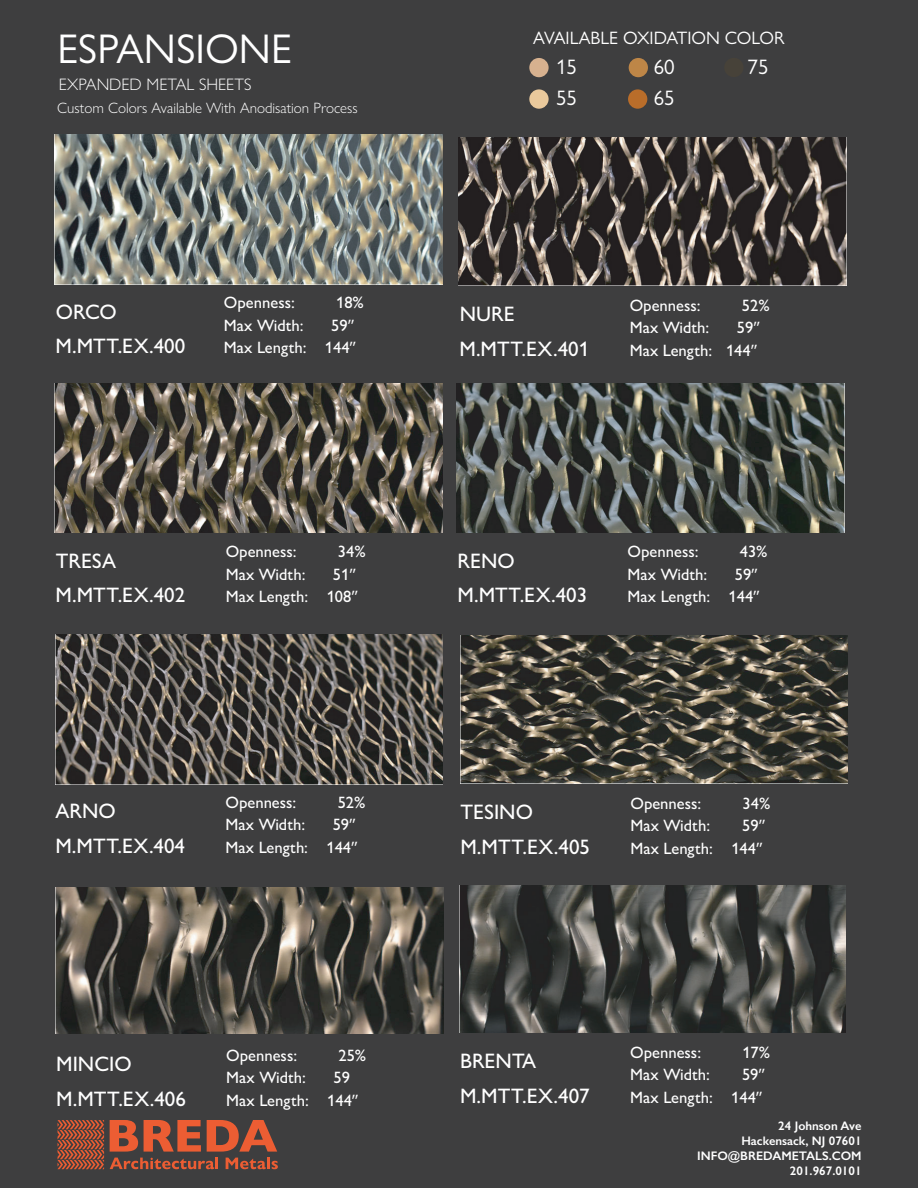
<style>
.page{position:relative;width:918px;height:1188px;background:#3e3e3f}
.page>*{position:absolute;margin:0;border:0;box-sizing:border-box;transform-origin:0 0}
.t1{font:41.7px "Gill Sans Nova";color:#fff}
.t2{font:500 21px/34.3px "Gill Sans Nova";color:#fff}
.t3{font:21px/30.8px "Gill Sans Nova";color:#fff}
.t4{font:18px "Gill Sans Nova";color:#fff}
.t5{font:300 16.65px "Gill Sans Nova";color:#fff}
.t6{font:500 16.5px/22.5px "Gill Sans Nova";color:#fff;text-align:right}
.t7{font:300 15px "Gill Sans Nova";color:#fff}
.t8{font:600 12.45px/14.9px "Gill Sans";color:#fff;text-align:right}
</style>
<div class="page">
<svg style="left:110px;top:1120px;width:28px;height:32px"></svg>
<svg style="left:144px;top:1120px;width:57px;height:32px"></svg>
<svg style="left:207px;top:1120px;width:70px;height:32px"></svg>
<svg style="left:57px;top:1120px;width:47px;height:49px"></svg>
<svg style="left:110px;top:1158px;width:108px;height:11px"></svg>
<svg style="left:226px;top:1158px;width:52px;height:11px"></svg>
<img style="left:460px;top:636px;width:387px;height:148px">
<img style="left:460px;top:885px;width:386px;height:148px">
<img style="left:56px;top:888px;width:387px;height:146px">
<img style="left:459px;top:138px;width:387px;height:148px">
<img style="left:55px;top:634px;width:388px;height:150px">
<img style="left:55px;top:135px;width:387px;height:150px">
<img style="left:457px;top:384px;width:387px;height:148px">
<img style="left:55px;top:384px;width:387px;height:148px">
<div style="left:529px;top:89px;width:20px;height:20px;background:#eac99c;border-radius:50%"></div>
<div style="left:529px;top:58px;width:20px;height:19px;background:#d7b18f;border-radius:50%"></div>
<div style="left:629px;top:58px;width:19px;height:19px;background:#be8647;border-radius:50%"></div>
<div style="left:628px;top:89px;width:19px;height:20px;background:#b96d2a;border-radius:50%"></div>
<div style="left:724px;top:58px;width:20px;height:19px;background:#474239;border-radius:50%"></div>
<h1 class="t1" style="left:57px;top:24px;width:236px">ESPANSIONE</h1>
<p class="t5" style="left:59px;top:74px;width:194px">EXPANDED METAL SHEETS</p>
<p class="t7" style="left:57px;top:99px;width:302px">Custom Colors Available With Anodisation Process</p>
<p class="t4" style="left:533px;top:27px;width:253px">AVAILABLE OXIDATION COLOR</p>
<p class="t3" style="left:556px;top:52px;width:22px">15<br>55</p>
<p class="t3" style="left:654px;top:52px;width:22px">60</p>
<p class="t3" style="left:748px;top:52px;width:22px">75</p>
<p class="t3" style="left:654px;top:82px;width:22px">65</p>
<p class="t2" style="left:56px;top:294px;width:131px">ORCO<br>M.MTT.EX.400</p>
<p class="t6" style="left:224px;top:291px;width:72px">Openness:</p>
<p class="t6" style="left:336px;top:291px;width:29px">18%</p>
<p class="t6" style="left:224px;top:314px;width:134px">59″<br>Max Length: 144″</p>
<p class="t6" style="left:224px;top:314px;width:81px">Max Width:</p>
<p class="t2" style="left:460px;top:297px;width:131px">NURE<br>M.MTT.EX.401</p>
<p class="t6" style="left:630px;top:294px;width:72px">Openness:</p>
<p class="t6" style="left:742px;top:294px;width:29px">52%</p>
<p class="t6" style="left:630px;top:316px;width:132px">59″<br>Max Length: 144″</p>
<p class="t6" style="left:630px;top:316px;width:81px">Max Width:</p>
<p class="t2" style="left:56px;top:543px;width:131px">TRESA<br>M.MTT.EX.402</p>
<p class="t6" style="left:226px;top:540px;width:72px">Openness:</p>
<p class="t6" style="left:338px;top:540px;width:29px">34%</p>
<p class="t6" style="left:226px;top:563px;width:134px">51″<br>Max Length: 108″</p>
<p class="t6" style="left:226px;top:563px;width:81px">Max Width:</p>
<p class="t2" style="left:458px;top:543px;width:131px">RENO<br>M.MTT.EX.403</p>
<p class="t6" style="left:628px;top:540px;width:72px">Openness:</p>
<p class="t6" style="left:740px;top:540px;width:29px">43%</p>
<p class="t6" style="left:628px;top:563px;width:134px">59″<br>Max Length: 144″</p>
<p class="t6" style="left:628px;top:563px;width:81px">Max Width:</p>
<p class="t2" style="left:55px;top:794px;width:131px">ARNO<br>M.MTT.EX.404</p>
<p class="t6" style="left:226px;top:791px;width:72px">Openness:</p>
<p class="t6" style="left:338px;top:791px;width:29px">52%</p>
<p class="t6" style="left:226px;top:813px;width:134px">59″<br>Max Length: 144″</p>
<p class="t6" style="left:226px;top:813px;width:81px">Max Width:</p>
<p class="t2" style="left:460px;top:795px;width:131px">TESINO<br>M.MTT.EX.405</p>
<p class="t6" style="left:630px;top:792px;width:72px">Openness:</p>
<p class="t6" style="left:743px;top:792px;width:29px">34%</p>
<p class="t6" style="left:630px;top:814px;width:136px">59″<br>Max Length: 144″</p>
<p class="t6" style="left:630px;top:814px;width:81px">Max Width:</p>
<p class="t2" style="left:56px;top:1047px;width:131px">MINCIO<br>M.MTT.EX.406</p>
<p class="t6" style="left:226px;top:1044px;width:72px">Openness:</p>
<p class="t6" style="left:338px;top:1044px;width:29px">25%</p>
<p class="t6" style="left:226px;top:1066px;width:134px;text-align:left;text-indent:107px">59<br>Max Length: 144″</p>
<p class="t6" style="left:226px;top:1066px;width:81px">Max Width:</p>
<p class="t2" style="left:460px;top:1044px;width:131px">BRENTA<br>M.MTT.EX.407</p>
<p class="t6" style="left:630px;top:1041px;width:72px">Openness:</p>
<p class="t6" style="left:742px;top:1041px;width:29px">17%</p>
<p class="t6" style="left:630px;top:1063px;width:136px">59″<br>Max Length: 144″</p>
<p class="t6" style="left:630px;top:1063px;width:81px">Max Width:</p>
<p class="t8" style="left:697px;top:1118px;width:166px">24 Johnson Ave<br>Hackensack, NJ 07601<br>INFO@BREDAMETALS.COM<br>201.967.0101</p>
</div>
